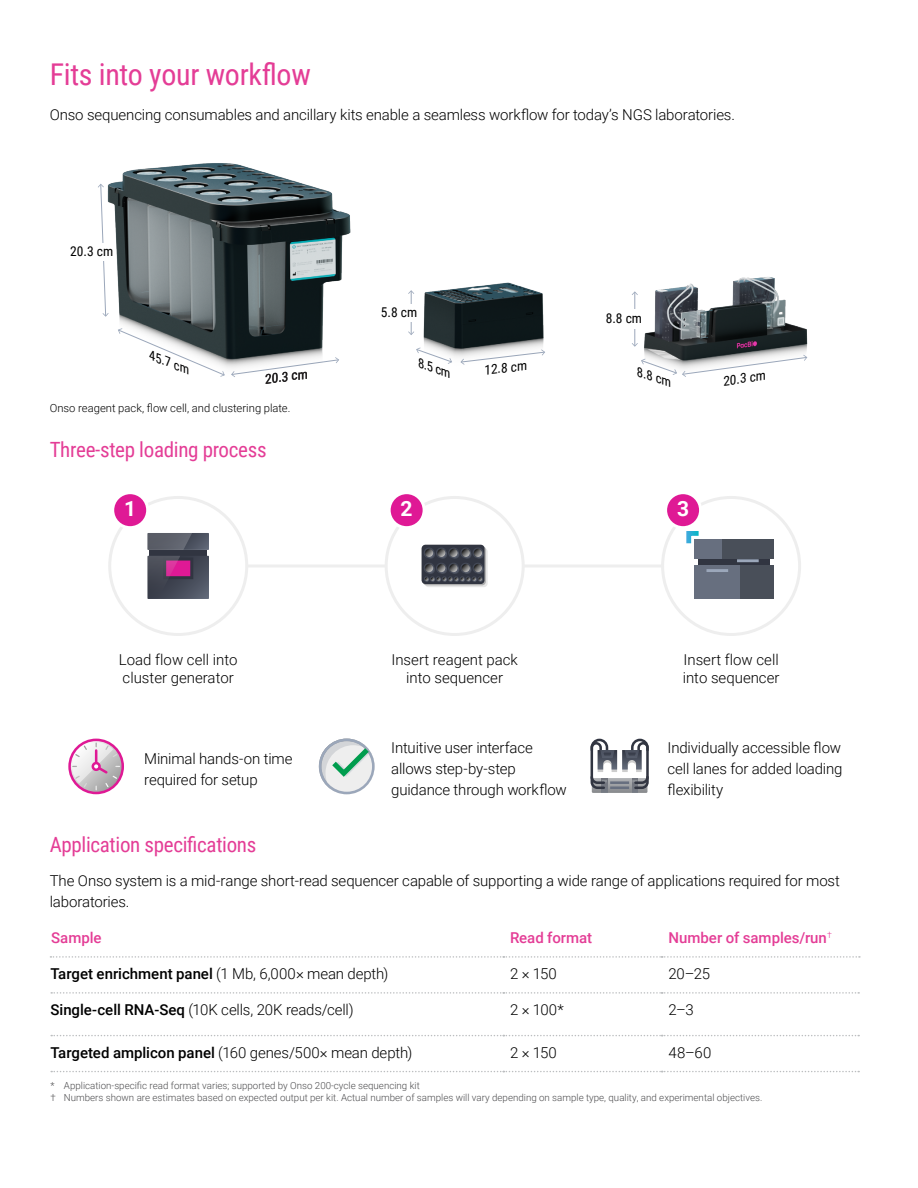
<style>
.page{position:relative;width:918px;height:1188px;background:#fff}
.page>*{position:absolute;margin:0;border:0;box-sizing:border-box;transform-origin:0 0}
.t1{font:30px "Roboto Condensed";letter-spacing:-.01em;color:#e43d96}
.t2{font:21px "Roboto Condensed";letter-spacing:-.015em;color:#e43d96}
.t3{font:700 21px "Roboto";color:#fff}
.t4{font:300 15px/21px "Roboto";letter-spacing:-.01em;color:#000}
.t5{font:500 15px "Roboto";color:#000}
.t6{font:500 15px "Roboto";color:#e43d96}
.t7{font:13.5px "Roboto Condensed";color:#000}
.t8{font:13.35px "Roboto Condensed";color:#000}
.t9{font:italic 12.75px "Roboto Condensed";color:#000;scale:1.06 1}
.t10{font:italic 12.6px "Roboto Condensed";color:#000;scale:1.08 1}
.t11{font:300 11.25px "Roboto";color:#000}
.t12{font:300 9.75px/12.3px "Roboto";color:#4d4d4f}
.s1{font-weight:300}
.s2{font-weight:500}
</style>
<div class="page">
<img style="left:98px;top:163px;width:710px;height:214px">
<svg style="left:118px;top:328px;width:107px;height:49px"></svg>
<svg style="left:641px;top:355px;width:166px;height:22px"></svg>
<svg style="left:416px;top:347px;width:36px;height:17px"></svg>
<div style="left:698px;top:555px;width:72px;height:14px;background:#313541"></div>
<div style="left:695px;top:565px;width:45px;height:34px;background:#676f7f"></div>
<hr style="left:706px;top:569px;width:22px;height:3px;background:#9ba7ba">
<div style="left:740px;top:565px;width:33px;height:34px;background:#494f59"></div>
<div style="left:695px;top:539px;width:27px;height:20px;background:#676f7f"></div>
<div style="left:722px;top:539px;width:51px;height:20px;background:#494f59"></div>
<hr style="left:737px;top:559px;width:22px;height:3px;background:#9ba7ba">
<svg style="left:422px;top:545px;width:66px;height:42px;background:#575a62"></svg>
<div style="left:473px;top:563px;width:10px;height:10px;border:1px solid #9ba7ba;border-radius:50%"></div>
<div style="left:385px;top:496px;width:140px;height:140px;border:3px solid #eee;border-radius:50%"></div>
<div style="left:661px;top:496px;width:140px;height:140px;border:3px solid #eee;border-radius:50%"></div>
<hr style="left:247px;top:564px;width:139px;height:3px;background:#eee">
<hr style="left:523px;top:564px;width:140px;height:3px;background:#eee">
<svg style="left:111px;top:494px;width:98px;height:105px"></svg>
<svg style="left:390px;top:494px;width:36px;height:35px"></svg>
<svg style="left:664px;top:494px;width:39px;height:54px"></svg>
<svg style="left:68px;top:739px;width:56px;height:55px"></svg>
<div style="left:93px;top:763px;width:7px;height:7px;background:#fff;border-radius:50%"></div>
<div style="left:92px;top:762px;width:9px;height:9px;border:3px solid #df1995;border-radius:50%"></div>
<svg style="left:319px;top:739px;width:56px;height:55px"></svg>
<svg style="left:590px;top:738px;width:59px;height:55px"></svg>
<svg style="left:51px;top:1071px;width:808px;height:1px"></svg>
<svg style="left:50px;top:956px;width:810px;height:2px"></svg>
<svg style="left:51px;top:992px;width:808px;height:2px"></svg>
<svg style="left:51px;top:1035px;width:808px;height:1px"></svg>
<h1 class="t1" style="left:50px;top:54px;width:263px">Fits into your workflow</h1>
<p class="t4" style="left:50px;top:104px;width:687px">Onso sequencing consumables and ancillary kits enable a seamless workflow for today’s NGS laboratories.</p>
<p class="t7" style="left:70px;top:242px;width:45px">20.3 cm</p>
<p class="t7" style="left:381px;top:302px;width:38px">5.8 cm</p>
<p class="t7" style="left:606px;top:309px;width:38px">8.8 cm</p>
<p class="t10" style="left:154px;top:347px;width:41px;rotate:22deg">45.7 cm</p>
<p class="t9" style="left:423px;top:354px;width:34px;rotate:20deg">8.5 cm</p>
<p class="t11" style="left:50px;top:400px;width:242px">Onso reagent pack, flow cell, and clustering plate.</p>
<h2 class="t2" style="left:50px;top:435px;width:218px">Three-step loading process</h2>
<p class="t8" style="left:483px;top:361px;width:45px;rotate:-7deg">12.8 cm</p>
<p class="t8" style="left:263px;top:370px;width:45px;rotate:-8deg">20.3 cm</p>
<p class="t9" style="left:641px;top:363px;width:36px;rotate:19deg">8.8 cm</p>
<h2 class="t3" style="left:124px;top:494px;width:14px">1</h2>
<h2 class="t3" style="left:401px;top:494px;width:14px">2</h2>
<h2 class="t3" style="left:677px;top:494px;width:14px">3</h2>
<p class="t8" style="left:721px;top:372px;width:45px;rotate:-8deg">20.3 cm</p>
<p class="t4" style="left:119px;top:650px;width:120px;line-height:18px">Load flow cell into cluster generator</p>
<p class="t4" style="left:391px;top:650px;width:128px;line-height:18px;text-align:center">Insert reagent pack into sequencer</p>
<p class="t4" style="left:683px;top:650px;width:98px;line-height:18px">Insert flow cell into sequencer</p>
<p class="t4" style="left:144px;top:747px;width:150px">Minimal hands-on time required for setup</p>
<p class="t4" style="left:391px;top:737px;width:177px">Intuitive user interface allows step-by-step guidance through workflow</p>
<p class="t4" style="left:668px;top:737px;width:177px;text-align:justify">Individually accessible flow cell lanes for added loading flexibility</p>
<h2 class="t2" style="left:50px;top:830px;width:208px">Application specifications</h2>
<p class="t4" style="left:50px;top:870px;width:792px">The Onso system is a mid-range short-read sequencer capable of supporting a wide range of applications required for most laboratories.</p>
<p class="t6" style="left:51px;top:928px;width:52px">Sample</p>
<p class="t6" style="left:510px;top:928px;width:84px">Read format</p>
<p class="t6" style="left:668px;top:928px;width:165px">Number of samples/run<sup>†</sup></p>
<p class="t5" style="left:50px;top:964px;width:340px">Target enrichment panel <span class="s1">(1 Mb, 6,000× mean depth)</span></p>
<p class="t4" style="left:510px;top:963px;width:48px">2 × 150</p>
<p class="t4" style="left:668px;top:963px;width:43px">20–25</p>
<p class="t4" style="left:50px;top:999px;width:305px"><span class="s2">Single-cell RNA-Seq</span> (10K cells, 20K reads/cell)</p>
<p class="t4" style="left:510px;top:999px;width:55px">2 × 100*</p>
<p class="t4" style="left:668px;top:999px;width:27px">2–3</p>
<p class="t4" style="left:50px;top:1042px;width:363px"><span class="s2">Targeted amplicon panel</span> (160 genes/500× mean depth)</p>
<p class="t4" style="left:510px;top:1042px;width:48px">2 × 150</p>
<p class="t4" style="left:668px;top:1042px;width:44px">48–60</p>
<p class="t12" style="left:50px;top:1079px;width:713px">* Application-specific read format varies; supported by Onso 200-cycle sequencing kit<br>† Numbers shown are estimates based on expected output per kit. Actual number of samples will vary depending on sample type, quality, and experimental objectives.</p>
</div>
